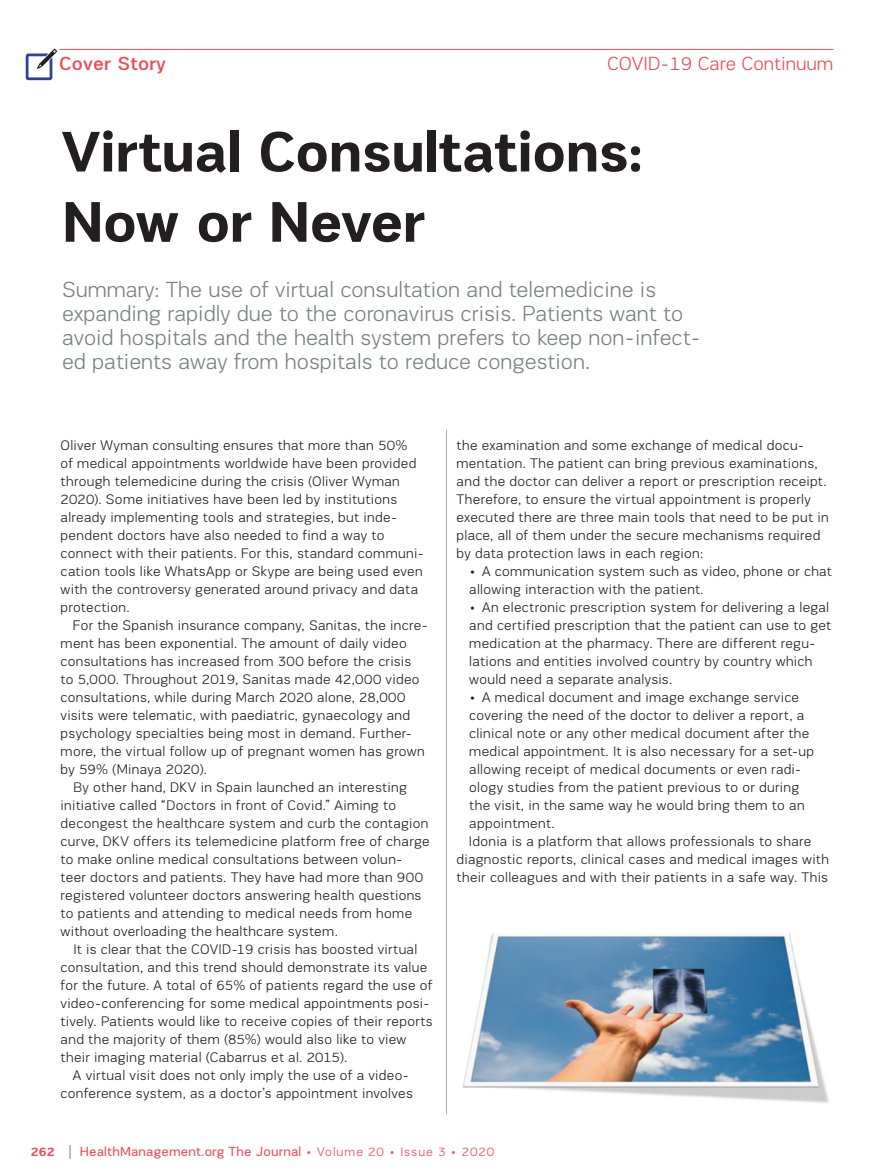
<style>
.page{position:relative;width:893px;height:1174px;background:#fff}
.page>*{position:absolute;margin:0;border:0;box-sizing:border-box;transform-origin:0 0}
.Main_Title{font:700 58.5px "PRC Fidelity";letter-spacing:-.015em;color:#231f20}
.t1{font:300 22.5px/24px "PRC Fidelity";color:#7e8083}
.t2{font:300 19.5px "PRC Fidelity";color:#ee4b58}
.t3{font:500 19.5px "PRC Fidelity";letter-spacing:.01em;color:#ee4b58}
.Answer{font:300 14.25px/18px "PRC Fidelity";letter-spacing:.02em;color:#231f20}
.t4{font:13.5px "PRC Fidelity";letter-spacing:.01em;color:#ee4b58}
.t5{font:700 12.75px "PRC Fidelity";color:#ee4b58}
.s1{font-weight:300;font-size:12.75px}
</style>
<div class="page">
<svg style="left:70px;top:1145px;width:1px;height:13px"></svg>
<svg style="left:25px;top:49px;width:32px;height:32px"></svg>
<hr style="left:60px;top:49px;width:773px;height:1px;background:#ee4b58">
<hr style="left:446px;top:429px;width:1px;height:685px;background:#a8a9ad">
<img style="left:463px;top:933px;width:366px;height:170px">
<h3 class="t3" style="left:59px;top:52px;width:108px">Cover Story</h3>
<h3 class="t2" style="left:607px;top:53px;width:228px">COVID-19 Care Continuum</h3>
<p class="Main_Title" style="left:62px;top:117px;width:583px">Virtual Consultations:</p>
<p class="Main_Title" style="left:62px;top:188px;width:364px">Now or Never</p>
<p class="t1" style="left:62px;top:277px;width:641px">Summary: The use of virtual consultation and telemedicine is expanding rapidly due to the coronavirus crisis. Patients want to avoid hospitals and the health system prefers to keep non-infect&shy;ed patients away from hospitals to reduce congestion.</p>
<p class="Answer" style="left:61px;top:436px;width:365px">Oliver Wyman consulting ensures that more than 50%<br>of medical appointments worldwide have been provided through telemedicine during the crisis (Oliver Wyman 2020). Some initiatives have been led by institutions already implementing tools and strategies, but inde&shy;pendent doctors have also needed to find a way to connect with their patients. For this, standard communi&shy;cation tools like WhatsApp or Skype are being used even with the controversy generated around privacy and data protection.</p>
<p class="Answer" style="left:61px;top:616px;width:369px;text-indent:12px">For the Spanish insurance company, Sanitas, the incre&shy;ment has been exponential. The amount of daily video consultations has increased from 300 before the crisis<br>to 5,000. Throughout 2019, Sanitas made 42,000 video consultations, while during March 2020 alone, 28,000 visits were telematic, with paediatric, gynaecology and psychology specialties being most in demand. Further&shy;more, the virtual follow up of pregnant women has grown by 59% (Minaya 2020).</p>
<p class="Answer" style="left:61px;top:778px;width:370px;text-indent:13px">By other hand, DKV in Spain launched an interesting initiative called “Doctors in front of Covid.” Aiming to decongest the healthcare system and curb the contagion curve, DKV offers its telemedicine platform free of charge to make online medical consultations between volun&shy;teer doctors and patients. They have had more than 900 registered volunteer doctors answering health questions to patients and attending to medical needs from home without overloading the healthcare system.</p>
<p class="Answer" style="left:61px;top:940px;width:374px;text-indent:13px">It is clear that the COVID-19 crisis has boosted virtual consultation, and this trend should demonstrate its value for the future. A total of 65% of patients regard the use of video-conferencing for some medical appointments posi&shy;tively. Patients would like to receive copies of their reports and the majority of them (85%) would also like to view their imaging material (Cabarrus et al. 2015).</p>
<p class="Answer" style="left:61px;top:1066px;width:354px;text-align:right">A virtual visit does not only imply the use of a video&shy;conference system, as a doctor’s appointment involves</p>
<p class="Answer" style="left:457px;top:436px;width:374px">the examination and some exchange of medical docu&shy;mentation. The patient can bring previous examinations, and the doctor can deliver a report or prescription receipt.<br>Therefore, to ensure the virtual appointment is properly executed there are three main tools that need to be put in place, all of them under the secure mechanisms required by data protection laws in each region:</p>
<p class="Answer" style="left:469px;top:562px;width:364px">• A communication system such as video, phone or chat allowing interaction with the patient.</p>
<p class="Answer" style="left:469px;top:598px;width:363px">• An electronic prescription system for delivering a legal and certified prescription that the patient can use to get medication at the pharmacy. There are different regu&shy;lations and entities involved country by country which would need a separate analysis.</p>
<p class="Answer" style="left:469px;top:688px;width:346px">• A medical document and image exchange service covering the need of the doctor to deliver a report, a clinical note or any other medical document after the medical appointment. It is also necessary for a set-up allowing receipt of medical documents or even radi&shy;ology studies from the patient previous to or during the visit, in the same way he would bring them to an appointment.</p>
<p class="Answer" style="left:457px;top:832px;width:374px;text-align:center">Idonia is a platform that allows professionals to share diagnostic reports, clinical cases and medical images with their colleagues and with their patients in a safe way. This</p>
<p class="t5" style="left:31px;top:1144px;width:25px">262</p>
<p class="t4" style="left:80px;top:1144px;width:416px">HealthManagement.org The Journal <span class="s1">• Volume 20 • Issue 3 • 2020</span></p>
</div>
